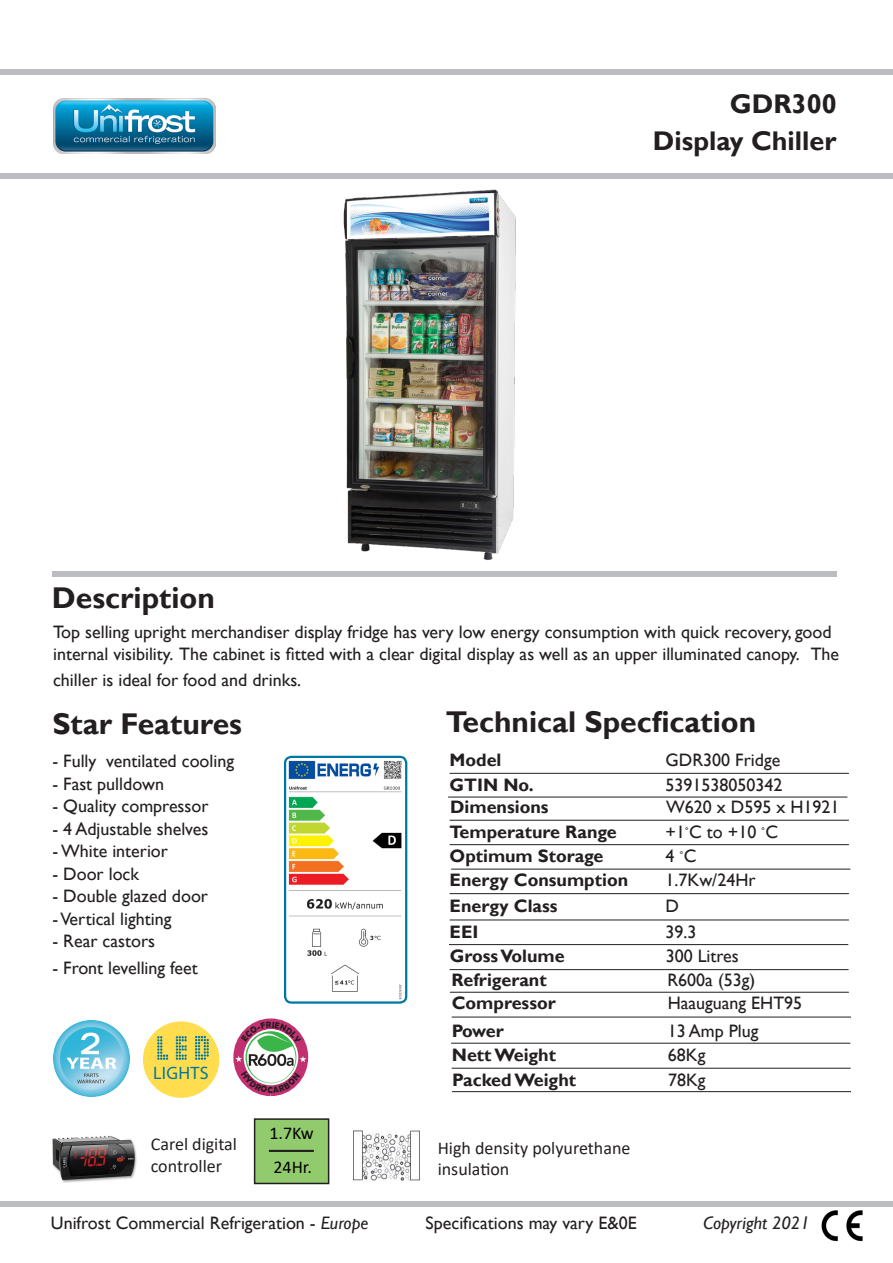
<style>
.page{position:relative;width:893px;height:1263px;background:#fff}
.page>*{position:absolute;margin:0;border:0;box-sizing:border-box;transform-origin:0 0}
.t1{font:700 30px "Gill Sans";color:#231f20}
.t2{font:700 27px "Gill Sans";color:#231f20}
.t3{font:18px/25.2px "Gill Sans";color:#231f20}
.t4{font:700 18px "Gill Sans";color:#231f20}
.t5{font:18px "Calibri";color:#231f20}
.t6{font:italic 18px "Gill Sans";color:#231f20}
.t7{font:18px "Calibri";color:#000}
.t8{font:18px "Myriad Pro";letter-spacing:.02em;color:#0077a0}
.s1{font-family:"Angsana New";font-weight:700}
.s2{font-style:italic}
</style>
<div class="page">
<div style="left:0;top:1201px;width:893px;height:5px;background:#bcbdc0"></div>
<div style="left:0;top:69px;width:893px;height:6px;background:#bcbdc0"></div>
<div style="left:0;top:173px;width:893px;height:5px;background:#bcbdc0"></div>
<img style="left:53px;top:98px;width:162px;height:55px">
<div style="left:52px;top:571px;width:784px;height:5px;background:#bcbdc0"></div>
<img style="left:316px;top:178px;width:216px;height:383px">
<img style="left:354px;top:1130px;width:65px;height:50px">
<img style="left:52px;top:1136px;width:85px;height:46px">
<img style="left:821px;top:1210px;width:42px;height:32px">
<div style="left:143px;top:1021px;width:76px;height:77px;background:#ffdd4e;border-radius:50%"></div>
<svg style="left:157px;top:1036px;width:52px;height:24px"></svg>
<img style="left:240px;top:1034px;width:62px;height:48px">
<div style="left:233px;top:1018px;width:75px;height:78px;border:11px solid #c33072;border-radius:50%"></div>
<div style="left:244px;top:1029px;width:54px;height:56px;border:2px solid #fff;border-radius:50%"></div>
<svg style="left:300px;top:1056px;width:6px;height:6px"></svg>
<svg style="left:235px;top:1056px;width:7px;height:6px"></svg>
<img style="left:53px;top:1020px;width:76px;height:76px">
<div style="left:255px;top:1119px;width:74px;height:64px;background:#91cb6e"></div>
<div style="left:254px;top:1118px;width:75px;height:66px;border:2px solid #231f20"></div>
<hr style="left:269px;top:1150px;width:45px;height:2px;background:#231f20">
<hr style="left:450px;top:773px;width:399px;height:1px;background:#231f20">
<hr style="left:450px;top:820px;width:399px;height:1px;background:#231f20">
<hr style="left:450px;top:844px;width:399px;height:1px;background:#231f20">
<hr style="left:450px;top:893px;width:399px;height:1px;background:#231f20">
<hr style="left:451px;top:869px;width:399px;height:1px;background:#231f20">
<hr style="left:450px;top:920px;width:399px;height:1px;background:#231f20">
<hr style="left:449px;top:944px;width:399px;height:1px;background:#231f20">
<hr style="left:448px;top:797px;width:399px;height:1px;background:#231f20">
<hr style="left:450px;top:992px;width:399px;height:1px;background:#231f20">
<hr style="left:450px;top:969px;width:399px;height:1px;background:#231f20">
<hr style="left:452px;top:1017px;width:399px;height:1px;background:#231f20">
<hr style="left:452px;top:1091px;width:399px;height:1px;background:#231f20">
<hr style="left:452px;top:1068px;width:399px;height:1px;background:#231f20">
<hr style="left:451px;top:1043px;width:399px;height:1px;background:#231f20">
<img style="left:287px;top:759px;width:117px;height:242px">
<div style="left:284px;top:756px;width:123px;height:248px;border:2px solid #0077a0;border-radius:6px"></div>
<svg style="left:241px;top:1022px;width:60px;height:21px"></svg>
<svg style="left:241px;top:1071px;width:59px;height:22px"></svg>
<p class="t2" style="left:730px;top:87px;width:108px">GDR300</p>
<p class="t2" style="left:653px;top:125px;width:185px">Display Chiller</p>
<p class="t1" style="left:52px;top:579px;width:165px">Description</p>
<p class="t3" style="left:53px;top:619px;width:780px">Top selling upright merchandiser display fridge has very low energy consumption with quick recovery, good</p>
<p class="t3" style="left:53px;top:642px;width:788px">internal visibility. The cabinet is fitted with a clear digital display as well as an upper illuminated canopy. The chiller is ideal for food and drinks.</p>
<p class="t1" style="left:52px;top:705px;width:191px">Star Features</p>
<p class="t3" style="left:52px;top:749px;width:183px">- Fully ventilated cooling</p>
<p class="t3" style="left:52px;top:771px;width:113px">- Fast pulldown</p>
<p class="t3" style="left:52px;top:794px;width:158px">- Quality compressor</p>
<p class="t3" style="left:52px;top:816px;width:157px">- 4 Adjustable shelves</p>
<p class="t3" style="left:52px;top:839px;width:117px">- White interior</p>
<p class="t3" style="left:52px;top:861px;width:88px">- Door lock</p>
<p class="t3" style="left:52px;top:884px;width:157px">- Double glazed door</p>
<p class="t3" style="left:52px;top:906px;width:120px">- Vertical lighting</p>
<p class="t3" style="left:52px;top:929px;width:104px">- Rear castors</p>
<p class="t3" style="left:52px;top:956px;width:147px">- Front levelling feet</p>
<p class="t8" style="left:153px;top:1062px;width:57px">LIGHTS</p>
<p class="t5" style="left:151px;top:1131px;width:88px">Carel digital</p>
<p class="t5" style="left:151px;top:1153px;width:73px">controller</p>
<p class="t7" style="left:269px;top:1120px;width:46px">1.7Kw</p>
<p class="t7" style="left:273px;top:1154px;width:40px">24Hr.</p>
<p class="t1" style="left:446px;top:704px;width:312px">Technical Specfication</p>
<p class="t4" style="left:450px;top:749px;width:53px">Model</p>
<p class="t3" style="left:666px;top:748px;width:116px">GDR300 Fridge</p>
<p class="t4" style="left:450px;top:774px;width:86px">GTIN No.</p>
<p class="t3" style="left:666px;top:772px;width:119px">5391538050342</p>
<p class="t4" style="left:450px;top:796px;width:100px">Dimensions</p>
<p class="t3" style="left:666px;top:795px;width:175px">W620 x D595 x H1921</p>
<p class="t4" style="left:450px;top:821px;width:169px">Temperature Range</p>
<p class="t3" style="left:666px;top:820px;width:114px">+1 <span class="s1">ํ</span>C to +10 <span class="s1">ํ</span>C</p>
<p class="t4" style="left:450px;top:845px;width:155px">Optimum Storage</p>
<p class="t3" style="left:666px;top:844px;width:32px">4 <span class="s1">ํ</span>C</p>
<p class="t4" style="left:450px;top:895px;width:109px">Energy Class</p>
<p class="t3" style="left:666px;top:893px;width:15px">D</p>
<p class="t4" style="left:450px;top:921px;width:30px">EEI</p>
<p class="t3" style="left:666px;top:920px;width:32px">39.3</p>
<p class="t4" style="left:450px;top:869px;width:180px">Energy Consumption</p>
<p class="t3" style="left:666px;top:867px;width:91px">1.7Kw/24Hr</p>
<p class="t4" style="left:450px;top:945px;width:117px">Gross Volume</p>
<p class="t3" style="left:666px;top:944px;width:75px">300 Litres</p>
<p class="t4" style="left:452px;top:992px;width:106px">Compressor</p>
<p class="t3" style="left:668px;top:990px;width:136px">Haauguang EHT95</p>
<p class="t4" style="left:451px;top:969px;width:97px">Refrigerant</p>
<p class="t3" style="left:667px;top:967px;width:89px">R600a (53g)</p>
<p class="t4" style="left:452px;top:1020px;width:54px">Power</p>
<p class="t3" style="left:668px;top:1018px;width:92px">13 Amp Plug</p>
<p class="t4" style="left:452px;top:1044px;width:106px">Nett Weight</p>
<p class="t3" style="left:668px;top:1042px;width:39px">68Kg</p>
<p class="t4" style="left:452px;top:1069px;width:126px">Packed Weight</p>
<p class="t3" style="left:668px;top:1068px;width:39px">78Kg</p>
<p class="t5" style="left:438px;top:1135px;width:194px">High density polyurethane</p>
<p class="t5" style="left:438px;top:1157px;width:73px">insulation</p>
<p class="t3" style="left:51px;top:1211px;width:319px">Unifrost Commercial Refrigeration - <span class="s2">Europe</span></p>
<p class="t3" style="left:426px;top:1211px;width:213px">Specifications may vary E&amp;0E</p>
<p class="t6" style="left:703px;top:1213px;width:108px">Copyright 2021</p>
</div>
